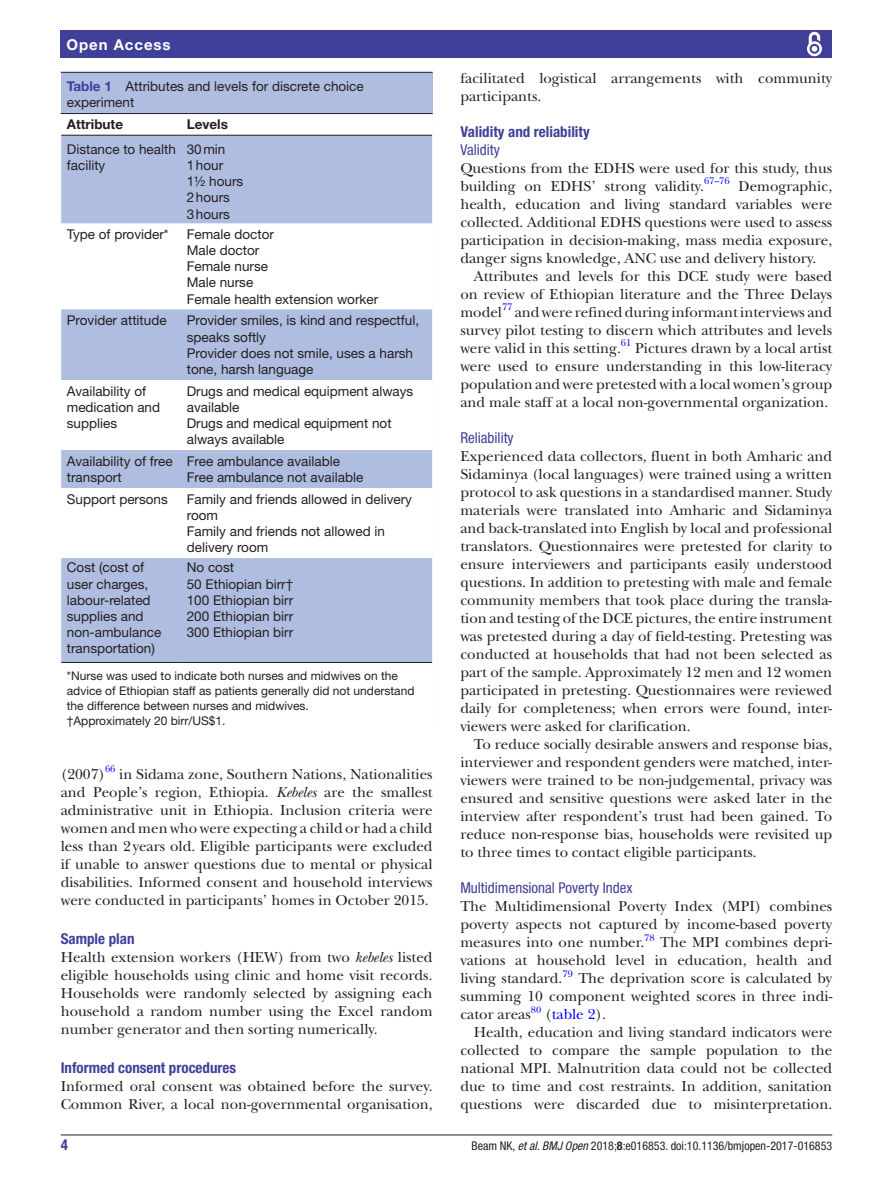
<style>
.page{position:relative;width:893px;height:1191px;background:#fff}
.page>*{position:absolute;margin:0;border:0;box-sizing:border-box;transform-origin:0 0}
.t1{font:15px/18px "New Baskerville";color:#231f20;text-align:justify}
.t2{font:700 condensed 15px "Helvetica Neue LT Std";color:#414099}
.t3{font:condensed 15px "Helvetica Neue LT Std";color:#414099}
.t4{font:700 15px "Helvetica Neue LT Std";letter-spacing:.065em;color:#fff}
.t5{font:13.5px/16.2px "Helvetica Neue LT Std";color:#231f20}
.t6{font:700 13.5px "Helvetica Neue LT Std";color:#231f20}
.t7{font:12px/15px "Helvetica Neue LT Std";color:#231f20}
.t8{font:condensed 12px "Helvetica Neue LT Std";color:#231f20}
.t9{font:9.9px "New Baskerville";color:#00f}
.s1{font-weight:700;color:#414099}
.s2{font-style:italic}
.s3{color:#00f}
.s4{font-weight:700}
</style>
<div class="page">
<hr style="left:61px;top:1134px;width:771px;height:1px;background:#231f20">
<div style="left:61px;top:31px;width:771px;height:27px;background:#414099"></div>
<svg style="left:807px;top:31px;width:15px;height:26px"></svg>
<div style="left:61px;top:73px;width:372px;height:652px;background:#afbde1"></div>
<hr style="left:61px;top:72px;width:372px;height:1px;background:#231f20">
<div style="left:61px;top:114px;width:371px;height:610px;background:#fff"></div>
<svg style="left:61px;top:136px;width:371px;height:526px"></svg>
<hr style="left:61px;top:113px;width:120px;height:1px;background:#231f20">
<hr style="left:61px;top:135px;width:120px;height:1px;background:#231f20">
<hr style="left:181px;top:113px;width:252px;height:1px;background:#231f20">
<hr style="left:181px;top:135px;width:251px;height:1px;background:#231f20">
<hr style="left:61px;top:662px;width:120px;height:1px;background:#231f20">
<hr style="left:181px;top:662px;width:251px;height:1px;background:#231f20">
<svg style="left:432px;top:114px;width:1px;height:21px"></svg>
<hr style="left:432px;top:135px;width:1px;height:88px;background:#fff">
<hr style="left:432px;top:223px;width:1px;height:87px;background:#fff">
<hr style="left:432px;top:310px;width:1px;height:70px;background:#fff">
<hr style="left:432px;top:380px;width:1px;height:70px;background:#fff">
<hr style="left:432px;top:450px;width:1px;height:38px;background:#fff">
<hr style="left:432px;top:488px;width:1px;height:70px;background:#fff">
<hr style="left:432px;top:558px;width:1px;height:104px;background:#fff">
<hr style="left:432px;top:662px;width:1px;height:63px;background:#fff">
<hr style="left:61px;top:709px;width:372px;height:2px;background:#fff">
<hr style="left:61px;top:724px;width:372px;height:2px;background:#fff">
<p class="t4" style="left:66px;top:35px;width:106px">Open Access</p>
<p class="t5" style="left:67px;top:77px;width:299px"><span class="s1">Table 1</span> Attributes and levels for discrete choice experiment</p>
<p class="t6" style="left:67px;top:116px;width:58px">Attribute</p>
<p class="t6" style="left:187px;top:116px;width:43px">Levels</p>
<p class="t5" style="left:67px;top:141px;width:111px">Distance to health facility</p>
<p class="t5" style="left:187px;top:141px;width:58px">30min<br>1hour<br>1½ hours<br>2hours<br>3hours</p>
<p class="t5" style="left:67px;top:226px;width:103px">Type of provider*</p>
<p class="t5" style="left:187px;top:226px;width:193px">Female doctor<br>Male doctor<br>Female nurse<br>Male nurse<br>Female health extension worker</p>
<p class="t5" style="left:67px;top:312px;width:101px">Provider attitude</p>
<p class="t5" style="left:187px;top:312px;width:234px">Provider smiles, is kind and respectful, speaks softly<br>Provider does not smile, uses a harsh tone, harsh language</p>
<p class="t5" style="left:67px;top:382px;width:95px">Availability of medication and supplies</p>
<p class="t5" style="left:187px;top:382px;width:228px">Drugs and medical equipment always available<br>Drugs and medical equipment not always available</p>
<p class="t5" style="left:67px;top:453px;width:107px">Availability of free transport</p>
<p class="t5" style="left:187px;top:453px;width:178px">Free ambulance available<br>Free ambulance not available</p>
<p class="t5" style="left:67px;top:490px;width:103px">Support persons</p>
<p class="t5" style="left:187px;top:490px;width:227px">Family and friends allowed in delivery room<br>Family and friends not allowed in delivery room</p>
<p class="t5" style="left:67px;top:559px;width:96px">Cost (cost of user charges, labour-related supplies and non-ambulance transportation)</p>
<p class="t5" style="left:187px;top:559px;width:108px">No cost<br>50 Ethiopian birr†<br>100 Ethiopian birr<br>200 Ethiopian birr<br>300 Ethiopian birr</p>
<p class="t7" style="left:67px;top:668px;width:349px">*Nurse was used to indicate both nurses and midwives on the advice of Ethiopian staff as patients generally did not understand the difference between nurses and midwives.<br>†Approximately 20 birr/US$1.</p>
<p class="t1" style="left:61px;top:764px;width:46px">(2007)</p>
<p class="t9" style="left:105px;top:762px;width:12px">66</p>
<p class="t1" style="left:61px;top:764px;width:373px;text-indent:59px">in Sidama zone, Southern Nations, Nationalities and People’s region, Ethiopia. <span class="s2">Kebeles</span> are the smallest administrative unit in Ethiopia. Inclusion criteria were women and men who were expecting a child or had a child less than 2years old. Eligible participants were excluded if unable to answer questions due to mental or physical disabilities. Informed consent and household interviews were conducted in participants’ homes in October 2015.</p>
<p class="t2" style="left:61px;top:929px;width:75px">Sample plan</p>
<p class="t1" style="left:61px;top:948px;width:373px">Health extension workers (HEW) from two <span class="s2">kebeles</span> listed eligible households using clinic and home visit records.<br>Households were randomly selected by assigning each household a random number using the Excel random number generator and then sorting numerically.</p>
<p class="t2" style="left:61px;top:1059px;width:177px">Informed consent procedures</p>
<p class="t1" style="left:61px;top:1077px;width:373px">Informed oral consent was obtained before the survey.<br>Common River, a local non-governmental organisation,</p>
<p class="t1" style="left:460px;top:69px;width:373px">facilitated logistical arrangements with community participants.</p>
<p class="t2" style="left:460px;top:123px;width:131px">Validity and reliability</p>
<p class="t3" style="left:460px;top:141px;width:41px">Validity</p>
<p class="t1" style="left:460px;top:159px;width:373px">Questions from the EDHS were used for this study, thus building on EDHS’ strong validity.<sup>67–76</sup></p>
<p class="t1" style="left:460px;top:177px;width:373px;text-indent:278px">Demographic, health, education and living standard variables were collected. Additional EDHS questions were used to assess participation in decision-making, mass media exposure, danger signs knowledge, ANC use and delivery history.</p>
<p class="t1" style="left:460px;top:267px;width:373px;text-indent:14px">Attributes and levels for this DCE study were based on review of Ethiopian literature and the Three Delays model</p>
<p class="t9" style="left:502px;top:301px;width:12px">77</p>
<p class="t1" style="left:460px;top:303px;width:373px;text-indent:54px">and were refined during informant interviews and survey pilot testing to discern which attributes and levels were valid in this setting.</p>
<p class="t9" style="left:621px;top:337px;width:12px">61</p>
<p class="t1" style="left:460px;top:339px;width:373px;text-indent:175px">Pictures drawn by a local artist were used to ensure understanding in this low-literacy population and were pretested with a local women’s group and male staff at a local non-governmental organization.</p>
<p class="t3" style="left:460px;top:429px;width:55px">Reliability</p>
<p class="t1" style="left:460px;top:447px;width:373px">Experienced data collectors, fluent in both Amharic and Sidaminya (local languages) were trained using a written protocol to ask questions in a standardised manner. Study materials were translated into Amharic and Sidaminya and back-translated into English by local and professional translators. Questionnaires were pretested for clarity to ensure interviewers and participants easily understood questions. In addition to pretesting with male and female community members that took place during the transla&shy;tion and testing of the DCE pictures, the entire instrument was pretested during a day of field-testing. Pretesting was conducted at households that had not been selected as part of the sample. Approximately 12 men and 12 women participated in pretesting. Questionnaires were reviewed daily for completeness; when errors were found, inter&shy;viewers were asked for clarification.</p>
<p class="t1" style="left:460px;top:735px;width:373px;text-indent:14px">To reduce socially desirable answers and response bias, interviewer and respondent genders were matched, inter&shy;viewers were trained to be non-judgemental, privacy was ensured and sensitive questions were asked later in the interview after respondent’s trust had been gained. To reduce non-response bias, households were revisited up to three times to contact eligible participants.</p>
<p class="t3" style="left:460px;top:879px;width:174px">Multidimensional Poverty Index</p>
<p class="t1" style="left:460px;top:897px;width:373px">The Multidimensional Poverty Index (MPI) combines poverty aspects not captured by income-based poverty measures into one number.</p>
<p class="t9" style="left:644px;top:931px;width:12px">78</p>
<p class="t1" style="left:460px;top:933px;width:373px;text-indent:200px">The MPI combines depri&shy;vations at household level in education, health and living standard.</p>
<p class="t9" style="left:562px;top:967px;width:12px">79</p>
<p class="t1" style="left:460px;top:969px;width:373px;text-indent:118px">The deprivation score is calculated by summing 10 component weighted scores in three indi&shy;cator areas<sup>80</sup> (<span class="s3">table 2</span>).</p>
<p class="t1" style="left:460px;top:1023px;width:373px;text-indent:14px">Health, education and living standard indicators were collected to compare the sample population to the national MPI. Malnutrition data could not be collected due to time and cost restraints. In addition, sanitation questions were discarded due to misinterpretation.</p>
<p class="t2" style="left:61px;top:1135px;width:9px">4</p>
<p class="t8" style="left:471px;top:1138px;width:362px">Beam NK, <span class="s2">et al</span>. <span class="s2">BMJ Open</span> 2018;<span class="s4">8</span>:e016853. doi:10.1136/bmjopen-2017-016853</p>
</div>
